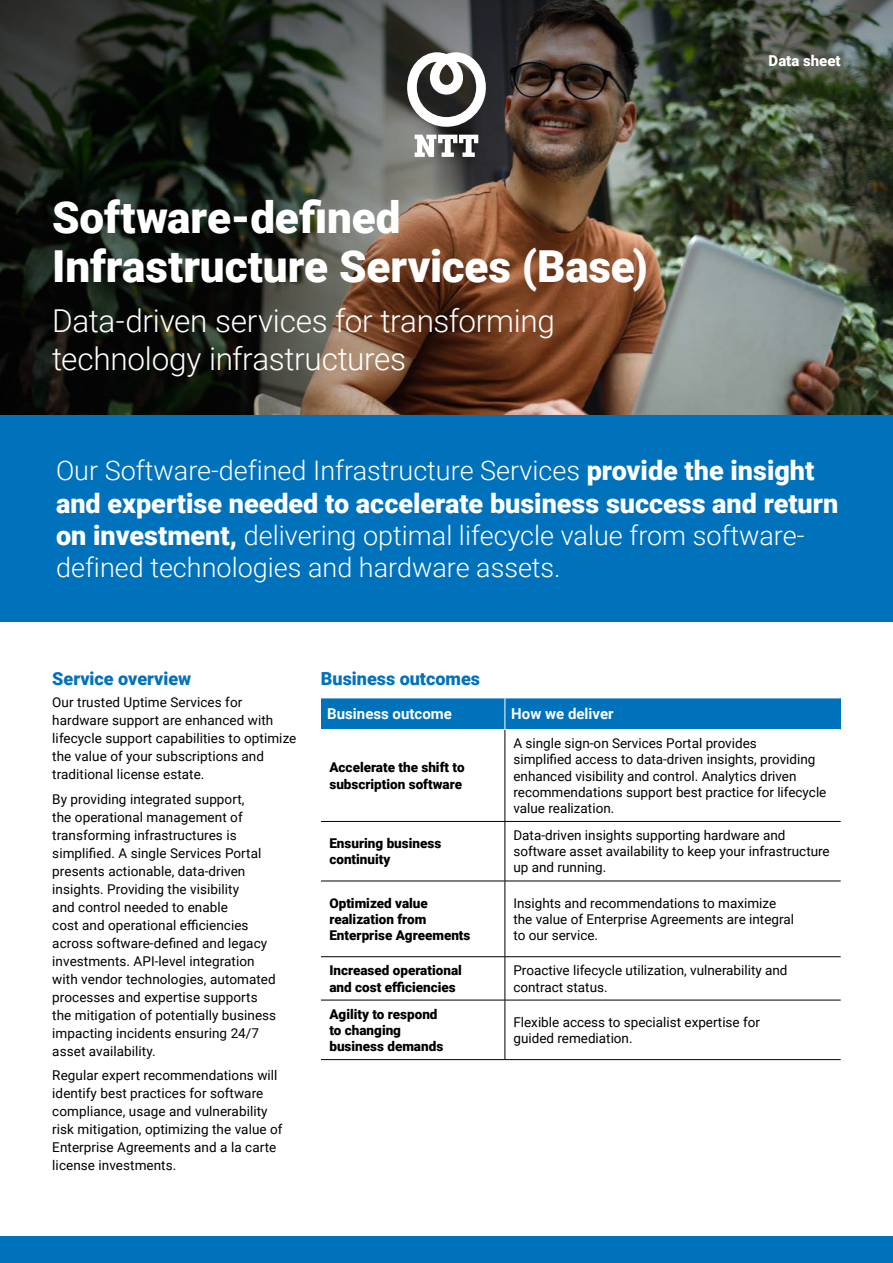
<style>
.page{position:relative;width:893px;height:1263px;background:#fff}
.page>*{position:absolute;margin:0;border:0;box-sizing:border-box;transform-origin:0 0}
.t1{font:900 44.1px "Roboto";letter-spacing:-.005em;color:#fff}
.t2{font:300 31.5px/37.8px "Roboto";letter-spacing:-.01em;color:#fff}
.t3{font:300 27px/32.4px "Roboto";color:#fff}
.t4{font:900 18px "Roboto";color:#0072bc}
.t5{font:700 15px "Roboto";color:#fff}
.t6{font:900 15px "Roboto";color:#fff}
.t7{font:13.5px/18px "Roboto";letter-spacing:.005em;color:#000}
.t8{font:900 13.5px/16.2px "Roboto";color:#000}
.s1{font-weight:900}
</style>
<div class="page">
<div style="left:0;top:1236px;width:893px;height:27px;background:#0072bc"></div>
<img style="left:0;top:0;width:893px;height:415px">
<div style="left:0;top:415px;width:893px;height:207px;background:#0072bc"></div>
<svg style="left:407px;top:52px;width:79px;height:75px"></svg>
<div style="left:321px;top:698px;width:184px;height:31px;background:#0072bc"></div>
<div style="left:505px;top:698px;width:336px;height:31px;background:#0072bc"></div>
<hr style="left:504px;top:698px;width:1px;height:31px;background:#fff">
<hr style="left:505px;top:730px;width:1px;height:91px;background:#000">
<hr style="left:321px;top:821px;width:184px;height:1px;background:#000">
<hr style="left:505px;top:821px;width:336px;height:1px;background:#000">
<hr style="left:505px;top:822px;width:1px;height:59px;background:#000">
<hr style="left:321px;top:881px;width:184px;height:1px;background:#000">
<hr style="left:505px;top:881px;width:336px;height:1px;background:#000">
<hr style="left:505px;top:881px;width:1px;height:75px;background:#000">
<hr style="left:321px;top:956px;width:184px;height:1px;background:#000">
<hr style="left:505px;top:956px;width:336px;height:1px;background:#000">
<hr style="left:505px;top:957px;width:1px;height:43px;background:#000">
<hr style="left:321px;top:1000px;width:184px;height:1px;background:#000">
<hr style="left:505px;top:1000px;width:336px;height:1px;background:#000">
<hr style="left:505px;top:1000px;width:1px;height:59px;background:#000">
<hr style="left:321px;top:1059px;width:184px;height:1px;background:#000">
<hr style="left:505px;top:1059px;width:336px;height:1px;background:#000">
<svg style="left:415px;top:135px;width:63px;height:22px"></svg>
<p class="t1" style="left:52px;top:187px;width:350px">Software-defined</p>
<h1 class="t1" style="left:52px;top:236px;width:597px">Infrastructure Services (Base)</h1>
<h1 class="t2" style="left:52px;top:301px;width:504px">Data-driven services for transforming technology infrastructures</h1>
<p class="t6" style="left:769px;top:50px;width:74px">Data sheet</p>
<h2 class="t3" style="left:56px;top:453px;width:784px">Our Software-defined Infrastructure Services <span class="s1">provide the insight and expertise needed to accelerate business success and return on investment,</span> delivering optimal lifecycle value from software&shy;defined technologies and hardware assets.</h2>
<h4 class="t4" style="left:52px;top:666px;width:140px">Service overview</h4>
<h4 class="t4" style="left:321px;top:666px;width:161px">Business outcomes</h4>
<p class="t7" style="left:52px;top:693px;width:246px">Our trusted Uptime Services for hardware support are enhanced with lifecycle support capabilities to optimize the value of your subscriptions and traditional license estate.</p>
<p class="t7" style="left:52px;top:789px;width:225px">By providing integrated support,<br>the operational management of transforming infrastructures is simplified. A single Services Portal presents actionable, data-driven insights. Providing the visibility<br>and control needed to enable<br>cost and operational efficiencies across software-defined and legacy investments. API-level integration with vendor technologies, automated processes and expertise supports the mitigation of potentially business</p>
<p class="t7" style="left:52px;top:1023px;width:208px">impacting incidents ensuring 24/7</p>
<p class="t7" style="left:52px;top:1041px;width:105px">asset availability.</p>
<p class="t5" style="left:327px;top:703px;width:126px">Business outcome</p>
<p class="t5" style="left:511px;top:703px;width:104px">How we deliver</p>
<p class="t7" style="left:513px;top:735px;width:314px;line-height:16.2px">A single sign-on Services Portal provides<br>simplified access to data-driven insights, providing enhanced visibility and control. Analytics driven recommendations support best practice for lifecycle value realization.</p>
<p class="t8" style="left:329px;top:759px;width:137px">Accelerate the shift to subscription software</p>
<p class="t8" style="left:329px;top:835px;width:113px">Ensuring business continuity</p>
<p class="t7" style="left:513px;top:827px;width:318px;line-height:16.2px">Data-driven insights supporting hardware and software asset availability to keep your infrastructure up and running.</p>
<p class="t8" style="left:329px;top:894px;width:143px">Optimized value realization from<br>Enterprise Agreements</p>
<p class="t7" style="left:513px;top:894px;width:282px;line-height:16.2px">Insights and recommendations to maximize the value of Enterprise Agreements are integral to our service.</p>
<p class="t8" style="left:329px;top:962px;width:134px">Increased operational and cost efficiencies</p>
<p class="t7" style="left:513px;top:962px;width:276px;line-height:16.2px">Proactive lifecycle utilization, vulnerability and contract status.</p>
<p class="t8" style="left:329px;top:1005px;width:115px">Agility to respond to changing business demands</p>
<p class="t7" style="left:513px;top:1013px;width:248px;line-height:16.2px">Flexible access to specialist expertise for guided remediation.</p>
<p class="t7" style="left:52px;top:1066px;width:232px">Regular expert recommendations will identify best practices for software compliance, usage and vulnerability risk mitigation, optimizing the value of Enterprise Agreements and a la carte license investments.</p>
</div>
